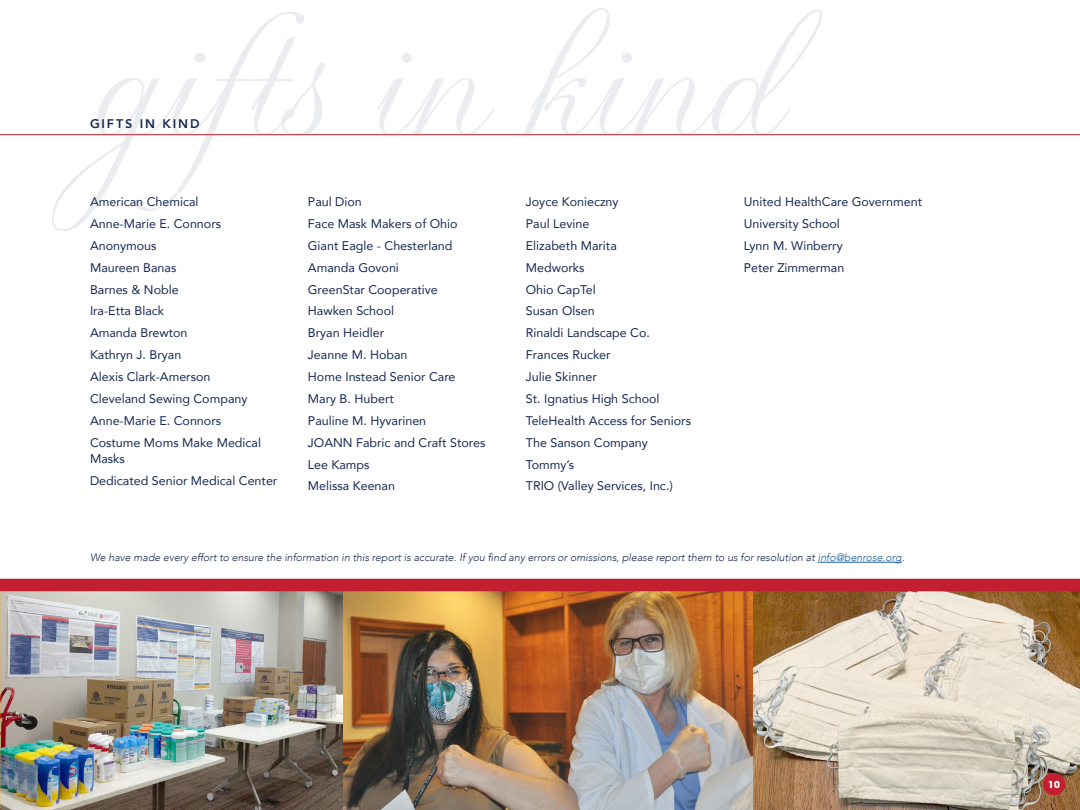
<style>
.page{position:relative;width:1080px;height:810px;background:#fff}
.page>*{position:absolute;margin:0;border:0;box-sizing:border-box;transform-origin:0 0}
.t1{font:12.5px/16.2px "Avenir";color:#172953}
.t2{font:800 12.5px "Avenir";letter-spacing:.15em;color:#172953}
.t3{font:italic 300 10.62px "Avenir";color:#182a53}
.t4{font:700 9.5px "ITC Avant Garde Pro";color:#fff}
.s1{color:#175d9e}
</style>
<div class="page">
<img style="left:752px;top:591px;width:328px;height:219px">
<img style="left:1px;top:591px;width:342px;height:219px">
<img style="left:343px;top:591px;width:409px;height:219px">
<img style="left:0;top:586px;width:1px;height:224px">
<hr style="left:818px;top:562px;width:84px;height:1px;background:#175d9e">
<hr style="left:0;top:134px;width:1080px;height:1px;background:#c21f32">
<div style="left:0;top:579px;width:1080px;height:12px;background:#c21f31"></div>
<div style="left:1043px;top:773px;width:22px;height:22px;background:#c21f32;border-radius:50%"></div>
<p class="t2" style="left:90px;top:114px;width:111px">GIFTS IN KIND</p>
<p class="t1" style="left:90px;top:193px;width:110px">American Chemical</p>
<p class="t1" style="left:90px;top:215px;width:133px">Anne-Marie E. Connors</p>
<p class="t1" style="left:90px;top:237px;width:68px">Anonymous</p>
<p class="t1" style="left:90px;top:259px;width:88px">Maureen Banas</p>
<p class="t1" style="left:90px;top:281px;width:90px">Barnes &amp; Noble</p>
<p class="t1" style="left:90px;top:303px;width:76px">Ira-Etta Black</p>
<p class="t1" style="left:90px;top:324px;width:99px">Amanda Brewton</p>
<p class="t1" style="left:90px;top:346px;width:93px">Kathryn J. Bryan</p>
<p class="t1" style="left:90px;top:368px;width:122px">Alexis Clark-Amerson</p>
<p class="t1" style="left:90px;top:390px;width:159px">Cleveland Sewing Company</p>
<p class="t1" style="left:90px;top:412px;width:133px">Anne-Marie E. Connors</p>
<p class="t1" style="left:90px;top:434px;width:173px">Costume Moms Make Medical<br>Masks</p>
<p class="t1" style="left:90px;top:472px;width:189px">Dedicated Senior Medical Center</p>
<p class="t1" style="left:308px;top:193px;width:55px">Paul Dion</p>
<p class="t1" style="left:308px;top:215px;width:151px">Face Mask Makers of Ohio</p>
<p class="t1" style="left:308px;top:237px;width:146px">Giant Eagle - Chesterland</p>
<p class="t1" style="left:308px;top:259px;width:93px">Amanda Govoni</p>
<p class="t1" style="left:308px;top:281px;width:131px">GreenStar Cooperative</p>
<p class="t1" style="left:308px;top:303px;width:88px">Hawken School</p>
<p class="t1" style="left:308px;top:324px;width:78px">Bryan Heidler</p>
<p class="t1" style="left:308px;top:346px;width:101px">Jeanne M. Hoban</p>
<p class="t1" style="left:308px;top:368px;width:149px">Home Instead Senior Care</p>
<p class="t1" style="left:308px;top:390px;width:87px">Mary B. Hubert</p>
<p class="t1" style="left:308px;top:412px;width:120px">Pauline M. Hyvarinen</p>
<p class="t1" style="left:308px;top:434px;width:179px">JOANN Fabric and Craft Stores</p>
<p class="t1" style="left:308px;top:456px;width:63px">Lee Kamps</p>
<p class="t1" style="left:308px;top:478px;width:89px">Melissa Keenan</p>
<p class="t1" style="left:526px;top:193px;width:94px">Joyce Konieczny</p>
<p class="t1" style="left:526px;top:215px;width:65px">Paul Levine</p>
<p class="t1" style="left:526px;top:237px;width:92px">Elizabeth Marita</p>
<p class="t1" style="left:526px;top:259px;width:60px">Medworks</p>
<p class="t1" style="left:526px;top:281px;width:71px">Ohio CapTel</p>
<p class="t1" style="left:526px;top:303px;width:70px">Susan Olsen</p>
<p class="t1" style="left:526px;top:324px;width:126px">Rinaldi Landscape Co.</p>
<p class="t1" style="left:526px;top:346px;width:86px">Frances Rucker</p>
<p class="t1" style="left:526px;top:368px;width:72px">Julie Skinner</p>
<p class="t1" style="left:526px;top:390px;width:135px">St. Ignatius High School</p>
<p class="t1" style="left:526px;top:412px;width:167px">TeleHealth Access for Seniors</p>
<p class="t1" style="left:526px;top:434px;width:124px">The Sanson Company</p>
<p class="t1" style="left:526px;top:456px;width:50px">Tommy’s</p>
<p class="t1" style="left:526px;top:478px;width:149px">TRIO (Valley Services, Inc.)</p>
<p class="t1" style="left:744px;top:193px;width:180px">United HealthCare Government</p>
<p class="t1" style="left:744px;top:215px;width:98px">University School</p>
<p class="t1" style="left:744px;top:237px;width:100px">Lynn M. Winberry</p>
<p class="t1" style="left:744px;top:259px;width:102px">Peter Zimmerman</p>
<p class="t3" style="left:90px;top:551px;width:816px">We have made every effort to ensure the information in this report is accurate. If you find any errors or omissions, please report them to us for resolution at <span class="s1">info@benrose.org</span>.</p>
<p class="t4" style="left:1048px;top:778px;width:13px">10</p>
</div>
